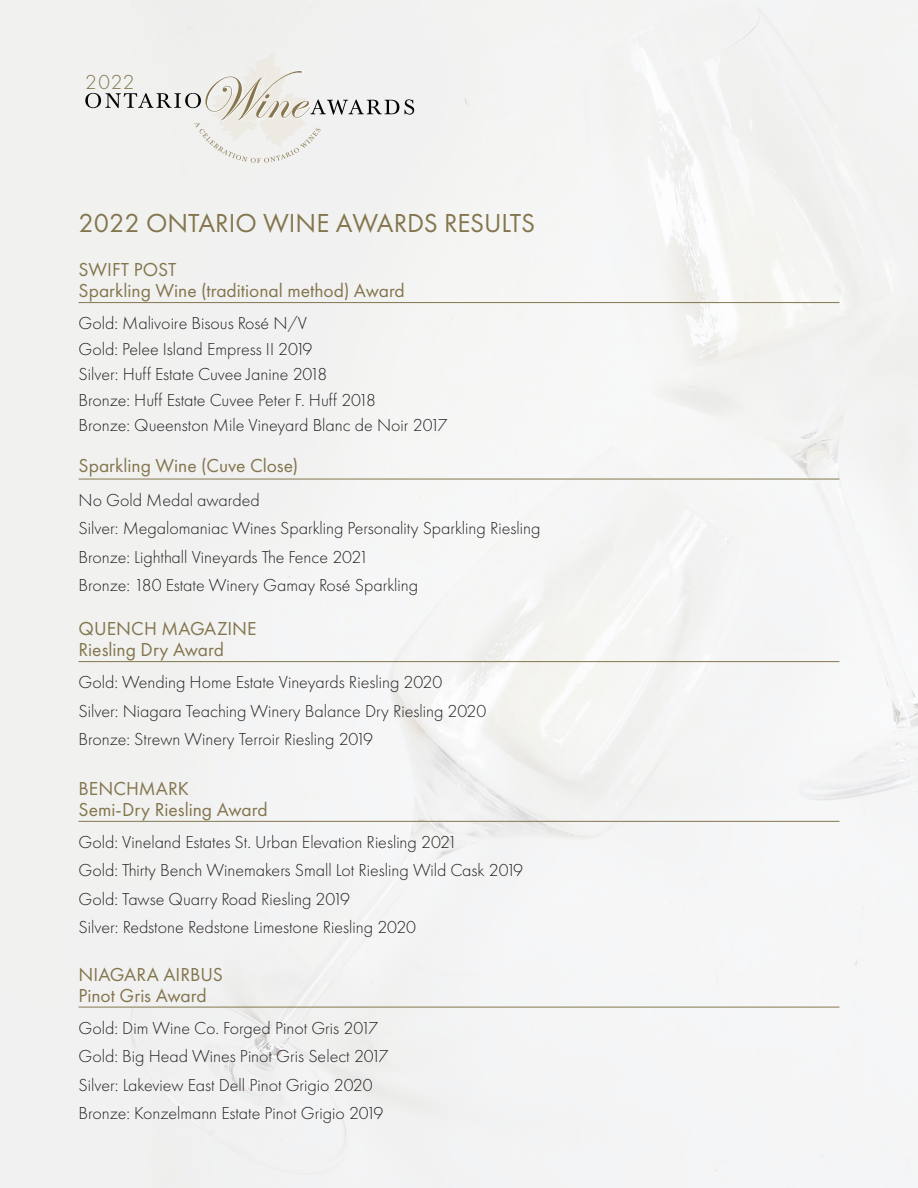
<style>
.page{position:relative;width:918px;height:1188px;background:#fff}
.page>*{position:absolute;margin:0;border:0;box-sizing:border-box;transform-origin:0 0}
.t1{font:27px "Futura PT";color:#83764e}
.t2{font:300 21px "Futura PT";color:#83764e}
.t3{font:19.5px "Futura PT";color:#83764e}
.t4{font:300 18px "Futura PT";color:#231f20}
</style>
<div class="page">
<svg style="left:405px;top:99px;width:9px;height:16px"></svg>
<svg style="left:85px;top:51px;width:314px;height:112px"></svg>
<hr style="left:79px;top:302px;width:760px;height:1px;background:#83764e">
<hr style="left:79px;top:661px;width:760px;height:1px;background:#83764e">
<hr style="left:79px;top:821px;width:760px;height:1px;background:#83764e">
<hr style="left:79px;top:1007px;width:760px;height:1px;background:#83764e">
<hr style="left:79px;top:479px;width:760px;height:1px;background:#83764e">
<p class="t2" style="left:85px;top:70px;width:51px">2022</p>
<p class="t1" style="left:79px;top:207px;width:458px">2022 ONTARIO WINE AWARDS RESULTS</p>
<p class="t3" style="left:79px;top:258px;width:99px">SWIFT POST</p>
<p class="t3" style="left:79px;top:279px;width:328px">Sparkling Wine (traditional method) Award</p>
<p class="t4" style="left:79px;top:313px;width:230px">Gold: Malivoire Bisous Rosé N/V</p>
<p class="t4" style="left:79px;top:338px;width:235px">Gold: Pelee Island Empress II 2019</p>
<p class="t4" style="left:79px;top:364px;width:250px">Silver: Huff Estate Cuvee Janine 2018</p>
<p class="t4" style="left:79px;top:389px;width:299px">Bronze: Huff Estate Cuvee Peter F. Huff 2018</p>
<p class="t4" style="left:79px;top:415px;width:370px">Bronze: Queenston Mile Vineyard Blanc de Noir 2017</p>
<p class="t3" style="left:79px;top:454px;width:221px">Sparkling Wine (Cuve Close)</p>
<p class="t4" style="left:79px;top:489px;width:183px">No Gold Medal awarded</p>
<p class="t4" style="left:79px;top:518px;width:463px">Silver: Megalomaniac Wines Sparkling Personality Sparkling Riesling</p>
<p class="t4" style="left:79px;top:546px;width:292px">Bronze: Lighthall Vineyards The Fence 2021</p>
<p class="t4" style="left:79px;top:575px;width:341px">Bronze: 180 Estate Winery Gamay Rosé Sparkling</p>
<p class="t3" style="left:79px;top:617px;width:180px">QUENCH MAGAZINE</p>
<p class="t3" style="left:79px;top:638px;width:147px">Riesling Dry Award</p>
<p class="t4" style="left:79px;top:672px;width:365px">Gold: Wending Home Estate Vineyards Riesling 2020</p>
<p class="t4" style="left:79px;top:700px;width:409px">Silver: Niagara Teaching Winery Balance Dry Riesling 2020</p>
<p class="t4" style="left:79px;top:729px;width:296px">Bronze: Strewn Winery Terroir Riesling 2019</p>
<p class="t3" style="left:79px;top:777px;width:112px">BENCHMARK</p>
<p class="t3" style="left:79px;top:798px;width:191px">Semi-Dry Riesling Award</p>
<p class="t4" style="left:79px;top:832px;width:380px">Gold: Vineland Estates St. Urban Elevation Riesling 2021</p>
<p class="t4" style="left:79px;top:860px;width:446px">Gold: Thirty Bench Winemakers Small Lot Riesling Wild Cask 2019</p>
<p class="t4" style="left:79px;top:889px;width:273px">Gold: Tawse Quarry Road Riesling 2019</p>
<p class="t4" style="left:79px;top:917px;width:339px">Silver: Redstone Redstone Limestone Riesling 2020</p>
<p class="t3" style="left:79px;top:963px;width:146px">NIAGARA AIRBUS</p>
<p class="t3" style="left:79px;top:984px;width:130px">Pinot Gris Award</p>
<p class="t4" style="left:79px;top:1017px;width:301px">Gold: Dim Wine Co. Forged Pinot Gris 2017</p>
<p class="t4" style="left:79px;top:1046px;width:312px">Gold: Big Head Wines Pinot Gris Select 2017</p>
<p class="t4" style="left:79px;top:1074px;width:296px">Silver: Lakeview East Dell Pinot Grigio 2020</p>
<p class="t4" style="left:79px;top:1103px;width:306px">Bronze: Konzelmann Estate Pinot Grigio 2019</p>
</div>
